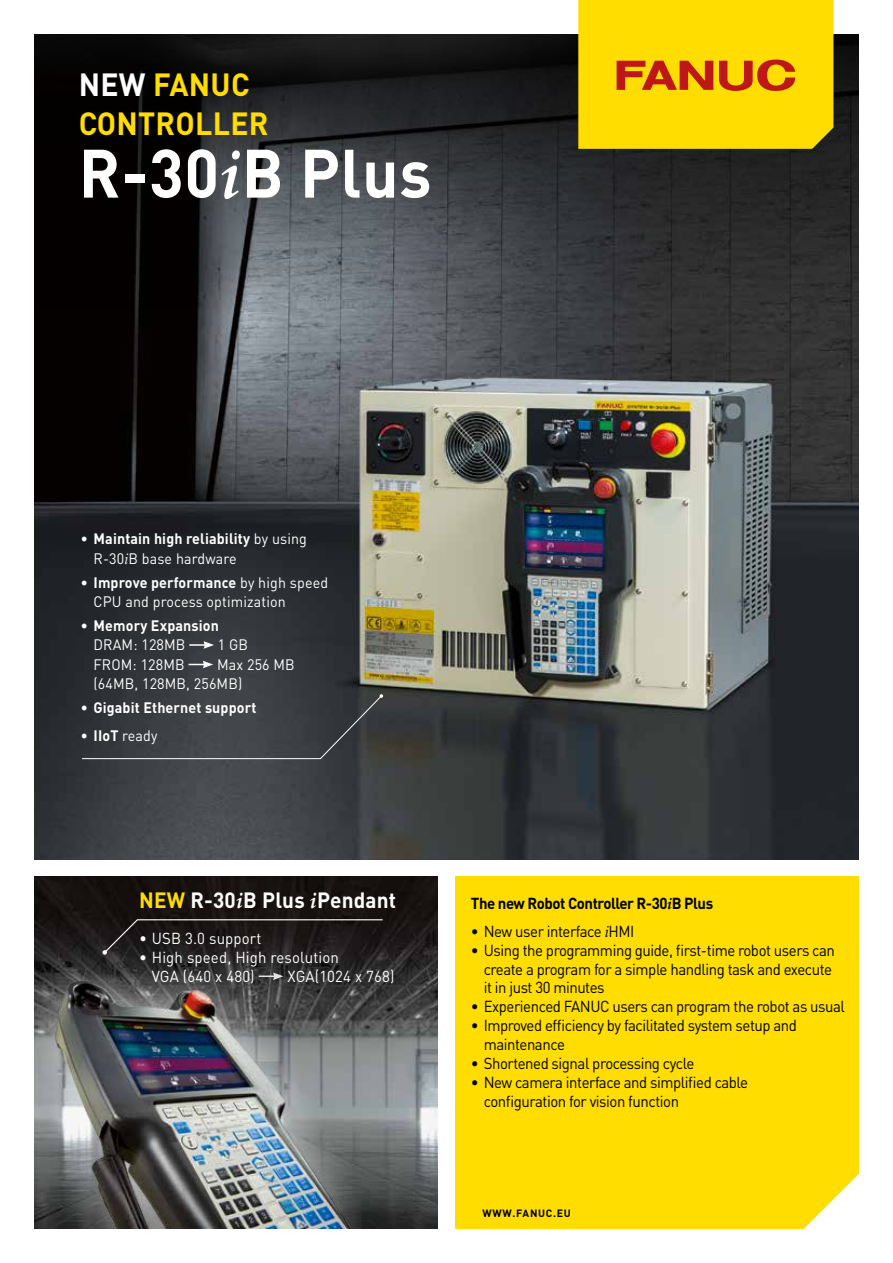
<style>
.page{position:relative;width:893px;height:1263px;background:#fff}
.page>*{position:absolute;margin:0;border:0;box-sizing:border-box;transform-origin:0 0}
.t1{font:700 67.35px "DIN Pro";letter-spacing:.01em;color:#fff;scale:.95 1}
.t2{font:700 31.65px/38px "DIN Pro";letter-spacing:.01em;color:#fd0;scale:.95 1}
.t3{font:700 21.9px "DIN Pro";letter-spacing:.01em;color:#fff;scale:.95 1}
.t4{font:15.75px/18.9px "DIN Pro";letter-spacing:-.03em;color:#000;scale:.95 1}
.t5{font:15.75px/18.8px "DIN Pro";letter-spacing:.01em;color:#fff;scale:.95 1}
.t6{font:700 15.75px "DIN Pro";letter-spacing:-.03em;color:#000;scale:.95 1}
.t7{font:15px/19.5px "DIN Pro";letter-spacing:.01em;color:#fff;scale:.95 1}
.t8{font:700 15px/19.5px "DIN Pro";letter-spacing:.01em;color:#fff;scale:.95 1}
.t9{font:700 10.5px "DIN Pro";letter-spacing:.07em;color:#000}
.s1{color:#fff}
.s2{font-family:"Palatino Linotype";font-style:italic}
.s3{font-weight:400}
.s4{font-family:"Palatino Linotype";font-weight:400;font-style:italic}
.s5{font-weight:700}
.s6{color:#fd0}
</style>
<div class="page">
<img style="left:34px;top:876px;width:404px;height:353px">
<img style="left:34px;top:340px;width:825px;height:519px">
<svg style="left:34px;top:34px;width:825px;height:306px;background:#2d2e30"></svg>
<img style="left:34px;top:946px;width:378px;height:283px">
<svg style="left:81px;top:694px;width:302px;height:65px;background:#3d3f44"></svg>
<div style="left:455px;top:876px;width:404px;height:353px;background:#fd0"></div>
<svg style="left:189px;top:641px;width:25px;height:8px"></svg>
<svg style="left:189px;top:661px;width:24px;height:7px"></svg>
<svg style="left:259px;top:972px;width:24px;height:8px"></svg>
<svg style="left:102px;top:919px;width:282px;height:36px;background:#252021"></svg>
<svg style="left:578px;top:0;width:255px;height:149px;background:#f8cc02"></svg>
<h2 class="t2" style="left:79px;top:65px;width:201px"><span class="s1">NEW</span> FANUC<br>CONTROLLER</h2>
<h1 class="t1" style="left:79px;top:129px;width:373px">R-30<span class="s2">i</span>B Plus</h1>
<p class="t8" style="left:94px;top:529px;width:226px;text-indent:-13px">• Maintain high reliability <span class="s3">by using<br>R-30</span><span class="s4">i</span><span class="s3">B base hardware</span></p>
<p class="t7" style="left:94px;top:572px;width:248px;text-indent:-13px"><span class="s5">• Improve performance</span> by high speed<br>CPU and process optimization</p>
<p class="t8" style="left:81px;top:615px;width:147px">• Memory Expansion</p>
<p class="t7" style="left:94px;top:635px;width:98px">DRAM: 128MB</p>
<p class="t7" style="left:218px;top:635px;width:33px">1 GB</p>
<p class="t7" style="left:94px;top:654px;width:97px">FROM: 128MB</p>
<p class="t7" style="left:94px;top:654px;width:213px;text-indent:124px">Max 256 MB (64MB, 128MB, 256MB)</p>
<p class="t8" style="left:81px;top:697px;width:186px">• Gigabit Ethernet support</p>
<p class="t8" style="left:81px;top:725px;width:82px">• IIoT <span class="s3">ready</span></p>
<h3 class="t3" style="left:139px;top:885px;width:272px"><span class="s6">NEW</span> R-30<span class="s2">i</span>B Plus <span class="s2">i</span>Pendant</h3>
<p class="t5" style="left:139px;top:929px;width:130px">• USB 3.0 support</p>
<p class="t5" style="left:152px;top:947px;width:198px;text-indent:-13px">• High speed, High resolution<br>VGA (640 x 480)</p>
<p class="t5" style="left:287px;top:966px;width:114px">XGA(1024 x 768)</p>
<p class="t6" style="left:471px;top:893px;width:256px">The new Robot Controller R-30<span class="s2">i</span>B Plus</p>
<p class="t4" style="left:471px;top:921px;width:173px">• New user interface <span class="s2">i</span>HMI</p>
<p class="t4" style="left:484px;top:940px;width:371px;text-indent:-13px">• Using the programming guide, first-time robot users can create a program for a simple handling task and execute it in just 30 minutes</p>
<p class="t4" style="left:471px;top:997px;width:395px">• Experienced FANUC users can program the robot as usual</p>
<p class="t4" style="left:484px;top:1016px;width:331px;text-indent:-13px">• Improved efficiency by facilitated system setup and maintenance</p>
<p class="t4" style="left:471px;top:1053px;width:237px">• Shortened signal processing cycle</p>
<p class="t4" style="left:484px;top:1072px;width:280px;line-height:19.5px;text-indent:-13px">• New camera interface and simplified cable configuration for vision function</p>
<p class="t9" style="left:482px;top:1206px;width:90px">WWW.FANUC.EU</p>
</div>
